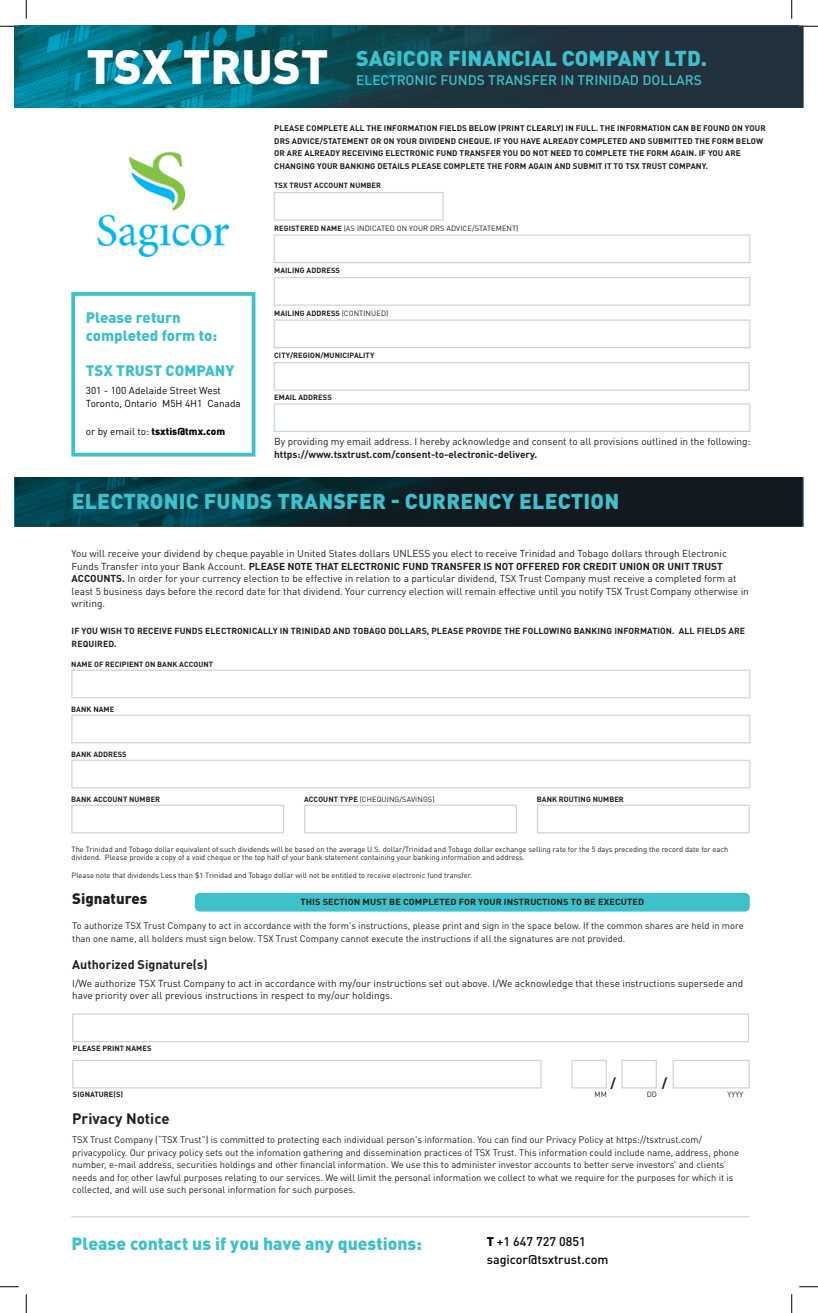
<style>
.page{position:relative;width:818px;height:1313px;background:#fff}
.page>*{position:absolute;margin:0;border:0;box-sizing:border-box;transform-origin:0 0}
.t1{font:900 47.5px "DIN Pro";color:#fff}
.t2{font:900 21.25px "DIN Pro";letter-spacing:.01em;color:#3ec1cb}
.t3{font:900 17.5px "DIN Pro";color:#3ec1cb}
.t4{font:900 15px/18px "DIN Pro";color:#3ec1cb}
.t5{font:700 15px "DIN Pro";color:#231f20}
.t6{font:900 15px "DIN Pro";color:#231f20}
.t7{font:500 13.75px "DIN Pro";color:#3ec1cb}
.t8{font:700 13.75px "DIN Pro";color:#231f20}
.t9{font:500 12.5px "DIN Pro";color:#040503}
.t10{font:700 12.5px "DIN Pro";color:#231f20}
.t11{font:10px/12.5px "DIN Pro";color:#231f20}
.t12{font:700 10px "DIN Pro";color:#231f20}
.t13{font:10px "DIN Pro";color:#040503}
.t14{font:900 10px "DIN Pro";color:#040503}
.t15{font:9.38px/12.5px "DIN Pro";color:#231f20}
.t16{font:700 8.75px/13.8px "DIN Pro";letter-spacing:.01em;color:#231f20}
.t17{font:700 8.75px "DIN Pro";letter-spacing:.01em;color:#231f20;scale:1.05 1}
.t18{font:700 8.12px/12.5px "DIN Pro";letter-spacing:.01em;color:#231f20}
.t19{font:7.5px/8.8px "DIN Pro";color:#231f20}
.t20{font:700 7.5px "DIN Pro";letter-spacing:.01em;color:#231f20}
.s1{font-weight:400}
.s2{font-weight:700}
.s3{font-weight:900}
</style>
<div class="page">
<div style="left:71px;top:669px;width:679px;height:29px;border:1px solid #cad6de"></div>
<div style="left:71px;top:714px;width:679px;height:29px;border:1px solid #cad6de"></div>
<div style="left:71px;top:759px;width:679px;height:29px;border:1px solid #cad6de"></div>
<div style="left:71px;top:804px;width:213px;height:29px;border:1px solid #cad6de"></div>
<div style="left:72px;top:1059px;width:469px;height:29px;border:1px solid #cad6de"></div>
<div style="left:72px;top:1013px;width:677px;height:29px;border:1px solid #cad6de"></div>
<div style="left:571px;top:1059px;width:36px;height:29px;border:1px solid #cad6de"></div>
<div style="left:621px;top:1059px;width:36px;height:29px;border:1px solid #cad6de"></div>
<div style="left:672px;top:1059px;width:77px;height:29px;border:1px solid #cad6de"></div>
<div style="left:304px;top:804px;width:213px;height:29px;border:1px solid #cad6de"></div>
<div style="left:537px;top:804px;width:212px;height:29px;border:1px solid #cad6de"></div>
<div style="left:195px;top:892px;width:554px;height:19px;background:#3ec1cb;border-radius:5px"></div>
<hr style="left:71px;top:1216px;width:678px;height:1px;background:#cad6de">
<img style="left:15px;top:26px;width:788px;height:82px">
<svg style="left:16px;top:477px;width:786px;height:49px;background:#092a32"></svg>
<img style="left:97px;top:151px;width:132px;height:106px">
<div style="left:273px;top:192px;width:170px;height:29px;border:1px solid #cad6de"></div>
<div style="left:273px;top:234px;width:477px;height:29px;border:1px solid #cad6de"></div>
<div style="left:273px;top:277px;width:477px;height:29px;border:1px solid #cad6de"></div>
<div style="left:273px;top:319px;width:477px;height:29px;border:1px solid #cad6de"></div>
<div style="left:273px;top:403px;width:477px;height:29px;border:1px solid #cad6de"></div>
<div style="left:273px;top:362px;width:476px;height:29px;border:1px solid #cad6de"></div>
<div style="left:71px;top:292px;width:184px;height:164px;border:4px solid #3ec1cb"></div>
<svg style="left:0;top:25px;width:19px;height:2px"></svg>
<svg style="left:799px;top:25px;width:19px;height:2px"></svg>
<svg style="left:0;top:1286px;width:19px;height:1px"></svg>
<svg style="left:799px;top:1286px;width:19px;height:1px"></svg>
<svg style="left:25px;top:0;width:2px;height:19px"></svg>
<svg style="left:25px;top:1294px;width:2px;height:18px"></svg>
<svg style="left:791px;top:0;width:1px;height:19px"></svg>
<svg style="left:791px;top:1294px;width:1px;height:18px"></svg>
<p class="t1" style="left:86px;top:29px;width:244px">TSX TRUST</p>
<p class="t2" style="left:356px;top:41px;width:352px">SAGICOR FINANCIAL COMPANY LTD.</p>
<p class="t7" style="left:356px;top:69px;width:347px">ELECTRONIC FUNDS TRANSFER IN TRINIDAD DOLLARS</p>
<p class="t4" style="left:86px;top:307px;width:133px">Please return completed form to:</p>
<p class="t4" style="left:86px;top:361px;width:150px">TSX TRUST COMPANY</p>
<p class="t13" style="left:86px;top:382px;width:137px">301 - 100 Adelaide Street West</p>
<p class="t13" style="left:86px;top:396px;width:156px">Toronto, Ontario M5H 4H1 Canada</p>
<p class="t14" style="left:86px;top:423px;width:141px"><span class="s1">or by email to:</span> tsxtis@tmx.com</p>
<p class="t18" style="left:274px;top:122px;width:493px">PLEASE COMPLETE ALL THE INFORMATION FIELDS BELOW (PRINT CLEARLY) IN FULL. THE INFORMATION CAN BE FOUND ON YOUR DRS ADVICE/STATEMENT OR ON YOUR DIVIDEND CHEQUE. IF YOU HAVE ALREADY COMPLETED AND SUBMITTED THE FORM BELOW OR ARE ALREADY RECEIVING ELECTRONIC FUND TRANSFER YOU DO NOT NEED TO COMPLETE THE FORM AGAIN. IF YOU ARE CHANGING YOUR BANKING DETAILS PLEASE COMPLETE THE FORM AGAIN AND SUBMIT IT TO TSX TRUST COMPANY.</p>
<p class="t20" style="left:274px;top:180px;width:108px">TSX TRUST ACCOUNT NUMBER</p>
<p class="t19" style="left:274px;top:223px;width:246px"><span class="s2">REGISTERED NAME</span> (AS INDICATED ON YOUR DRS ADVICE/STATEMENT)</p>
<p class="t20" style="left:274px;top:265px;width:67px">MAILING ADDRESS</p>
<p class="t20" style="left:274px;top:307px;width:115px">MAILING ADDRESS <span class="s1">(CONTINUED)</span></p>
<p class="t20" style="left:274px;top:350px;width:102px">CITY/REGION/MUNICIPALITY</p>
<p class="t20" style="left:274px;top:391px;width:59px">EMAIL ADDRESS</p>
<p class="t11" style="left:274px;top:435px;width:478px">By providing my email address. I hereby acknowledge and consent to all provisions outlined in the following:</p>
<p class="t12" style="left:274px;top:446px;width:265px">https://www.tsxtrust.com/consent-to-electronic-delivery.</p>
<p class="t2" style="left:72px;top:484px;width:549px">ELECTRONIC FUNDS TRANSFER - CURRENCY ELECTION</p>
<p class="t11" style="left:72px;top:547px;width:678px">You will receive your dividend by cheque payable in United States dollars UNLESS you elect to receive Trinidad and Tobago dollars through Electronic Funds Transfer into your Bank Account. <span class="s2">PLEASE NOTE THAT ELECTRONIC FUND TRANSFER IS NOT OFFERED FOR CREDIT UNION OR UNIT TRUST ACCOUNTS.</span> In order for your currency election to be effective in relation to a particular dividend, TSX Trust Company must receive a completed form at least 5 business days before the record date for that dividend. Your currency election will remain effective until you notify TSX Trust Company otherwise in writing.</p>
<p class="t16" style="left:72px;top:623px;width:675px">IF YOU WISH TO RECEIVE FUNDS ELECTRONICALLY IN TRINIDAD AND TOBAGO DOLLARS, PLEASE PROVIDE THE FOLLOWING BANKING INFORMATION. ALL FIELDS ARE<br>REQUIRED.</p>
<p class="t20" style="left:71px;top:658px;width:143px">NAME OF RECIPIENT ON BANK ACCOUNT</p>
<p class="t20" style="left:71px;top:703px;width:44px">BANK NAME</p>
<p class="t20" style="left:71px;top:748px;width:57px">BANK ADDRESS</p>
<p class="t20" style="left:71px;top:793px;width:90px">BANK ACCOUNT NUMBER</p>
<p class="t19" style="left:304px;top:794px;width:132px"><span class="s2">ACCOUNT TYPE</span> (CHEQUING/SAVINGS)</p>
<p class="t20" style="left:537px;top:793px;width:88px">BANK ROUTING NUMBER</p>
<p class="t19" style="left:72px;top:844px;width:658px">The Trinidad and Tobago dollar equivalent of such dividends will be based on the average U.S. dollar/Trinidad and Tobago dollar exchange selling rate for the 5 days preceding the record date for each dividend. Please provide a copy of a void cheque or the top half of your bank statement containing your banking information and address.</p>
<p class="t19" style="left:72px;top:870px;width:402px">Please note that dividends Less than $1 Trinidad and Tobago dollar will not be entitled to receive electronic fund transfer.</p>
<p class="t6" style="left:72px;top:887px;width:77px">Signatures</p>
<p class="t15" style="left:72px;top:919px;width:673px">To authorize TSX Trust Company to act in accordance with the form’s instructions, please print and sign in the space below. If the common shares are held in more than one name, all holders must sign below. TSX Trust Company cannot execute the instructions if all the signatures are not provided.</p>
<p class="t17" style="left:300px;top:895px;width:329px">THIS SECTION MUST BE COMPLETED FOR YOUR INSTRUCTIONS TO BE EXECUTED</p>
<p class="t10" style="left:72px;top:955px;width:137px">Authorized Signature(s)</p>
<p class="t11" style="left:72px;top:976px;width:672px">I/We authorize TSX Trust Company to act in accordance with my/our instructions set out above. I/We acknowledge that these instructions supersede and have priority over all previous instructions in respect to my/our holdings.</p>
<p class="t20" style="left:73px;top:1042px;width:80px">PLEASE PRINT NAMES</p>
<p class="t20" style="left:73px;top:1088px;width:52px">SIGNATURE(S)</p>
<p class="t8" style="left:610px;top:1072px;width:7px">/</p>
<p class="t8" style="left:661px;top:1072px;width:7px">/</p>
<p class="t19" style="left:646px;top:1089px;width:12px">DD</p>
<p class="t19" style="left:727px;top:1089px;width:17px">YYYY</p>
<p class="t19" style="left:594px;top:1089px;width:14px">MM</p>
<p class="t5" style="left:72px;top:1107px;width:99px">Privacy Notice</p>
<p class="t15" style="left:72px;top:1132px;width:668px">TSX Trust Company (“TSX Trust”) is committed to protecting each individual person’s information. You can find our Privacy Policy at https://tsxtrust.com/ privacypolicy. Our privacy policy sets out the infomation gathering and dissemination practices of TSX Trust. This information could include name, address, phone number, e-mail address, securities holdings and other financial information. We use this to administer investor accounts to better serve investors’ and clients’</p>
<p class="t15" style="left:72px;top:1170px;width:662px">needs and for other lawful purposes relating to our services. We will limit the personal information we collect to what we require for the purposes for which it is collected, and will use such personal information for such purposes.</p>
<p class="t3" style="left:72px;top:1229px;width:352px">Please contact us if you have any questions:</p>
<p class="t9" style="left:487px;top:1232px;width:100px"><span class="s3">T</span> +1 647 727 0851</p>
<p class="t9" style="left:487px;top:1249px;width:123px">sagicor@tsxtrust.com</p>
</div>
